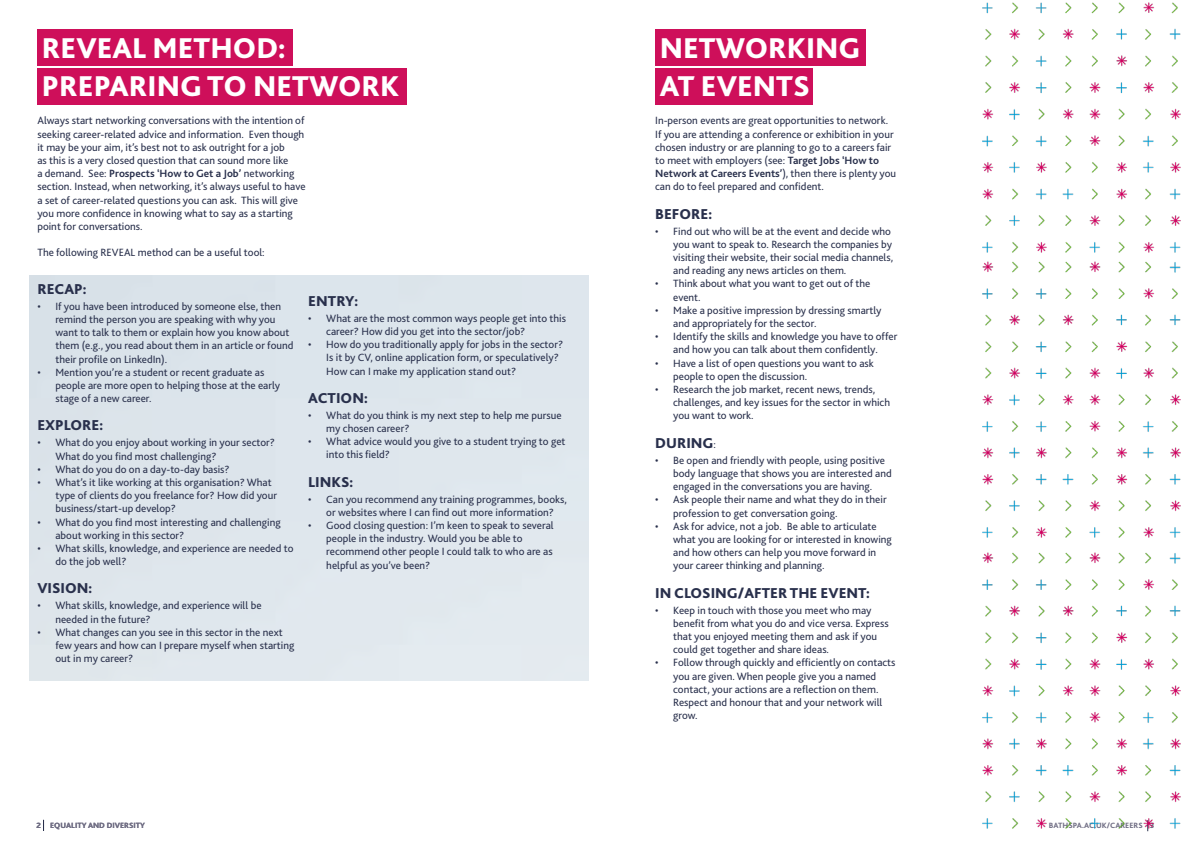
<style>
.page{position:relative;width:1191px;height:842px;background:#fff}
.page>*{position:absolute;margin:0;border:0;box-sizing:border-box;transform-origin:0 0}
.Secondary_Header{font:800 30px/38px "Bliss 2";color:#fff}
.t1{font:800 15px "Bliss 2";color:#29304c}
.t2{font:11px/13.2px "Bliss 2";color:#29304c}
.t3{font:800 8px "Bliss 2";color:#706e84}
.t4{font:800 8px "Bliss 2";color:#706e84}
.s1{font-weight:700}
.s2{font-weight:400;font-size:11px}
.s3{font-style:inherit}
</style>
<div class="page">
<div style="left:37px;top:30px;width:256px;height:36px;background:#ce0f5a"></div>
<div style="left:655px;top:30px;width:211px;height:36px;background:#ce0f5a"></div>
<div style="left:655px;top:68px;width:158px;height:36px;background:#ce0f5a"></div>
<div style="left:37px;top:68px;width:369px;height:36px;background:#ce0f5a"></div>
<img style="left:982px;top:552px;width:199px;height:280px">
<img style="left:982px;top:265px;width:199px;height:273px">
<img style="left:982px;top:2px;width:199px;height:263px">
<h2 class="Secondary_Header" style="left:42px;top:29px;width:359px">REVEAL METHOD:<br>PREPARING TO NETWORK</h2>
<h2 class="Secondary_Header" style="left:659px;top:29px;width:202px">NETWORKING<br>AT EVENTS</h2>
<p class="t2" style="left:37px;top:114px;width:270px">Always start networking conversations with the intention of seeking career-related advice and information. Even though it may be your aim, it’s best not to ask outright for a job<br>as this is a very closed question that can sound more like<br>a demand. See: <span class="s1">Prospects ‘How to Get a Job’</span> networking section. Instead, when networking, it’s always useful to have a set of career-related questions you can ask. This will give you more confidence in knowing what to say as a starting point for conversations.</p>
<p class="t2" style="left:37px;top:246px;width:229px">The following REVEAL method can be a useful tool:</p>
<p class="t1" style="left:37px;top:279px;width:51px">RECAP:</p>
<p class="t2" style="left:55px;top:299px;width:239px;text-indent:-18px">• If you have been introduced by someone else, then remind the person you are speaking with why you want to talk to them or explain how you know about them (e.g., you read about them in an article or found their profile on LinkedIn).</p>
<p class="t2" style="left:55px;top:365px;width:226px;text-indent:-18px">• Mention you’re a student or recent graduate as people are more open to helping those at the early stage of a new career.</p>
<p class="t1" style="left:37px;top:416px;width:67px">EXPLORE:</p>
<p class="t2" style="left:55px;top:436px;width:221px;text-indent:-18px">• What do you enjoy about working in your sector?<br>What do you find most challenging?</p>
<p class="t2" style="left:37px;top:462px;width:194px">• What do you do on a day-to-day basis?</p>
<p class="t2" style="left:55px;top:476px;width:223px;text-indent:-18px">• What’s it like working at this organisation? What type of clients do you freelance for? How did your business/start-up develop?</p>
<p class="t2" style="left:55px;top:515px;width:227px;text-indent:-18px">• What do you find most interesting and challenging about working in this sector?</p>
<p class="t2" style="left:55px;top:542px;width:239px;text-indent:-18px">• What skills, knowledge, and experience are needed to do the job well?</p>
<p class="t1" style="left:37px;top:579px;width:56px">VISION:</p>
<p class="t2" style="left:55px;top:599px;width:208px;text-indent:-18px">• What skills, knowledge, and experience will be needed in the future?</p>
<p class="t2" style="left:55px;top:626px;width:240px;text-indent:-18px">• What changes can you see in this sector in the next few years and how can I prepare myself when starting out in my career?</p>
<p class="t1" style="left:308px;top:291px;width:51px">ENTRY:</p>
<p class="t2" style="left:326px;top:311px;width:241px;text-indent:-18px">• What are the most common ways people get into this career? How did you get into the sector/job?</p>
<p class="t2" style="left:326px;top:338px;width:238px;text-indent:-18px">• How do you traditionally apply for jobs in the sector?<br>Is it by CV, online application form, or speculatively?<br>How can I make my application stand out?</p>
<p class="t1" style="left:308px;top:388px;width:61px">ACTION:</p>
<p class="t2" style="left:326px;top:408px;width:237px;text-indent:-18px">• What do you think is my next step to help me pursue my chosen career?</p>
<p class="t2" style="left:326px;top:435px;width:241px;text-indent:-18px">• What advice would you give to a student trying to get into this field?</p>
<p class="t1" style="left:308px;top:472px;width:47px">LINKS:</p>
<p class="t2" style="left:308px;top:492px;width:260px;text-align:center">• Can you recommend any training programmes, books, or websites where I can find out more information?</p>
<p class="t2" style="left:326px;top:519px;width:229px;text-indent:-18px">• Good closing question: I’m keen to speak to several people in the industry. Would you be able to recommend other people I could talk to who are as helpful as you’ve been?</p>
<p class="t4" style="left:37px;top:820px;width:6px">2</p>
<p class="t3" style="left:50px;top:820px;width:96px">EQUALITY AND DIVERSITY</p>
<p class="t2" style="left:655px;top:114px;width:242px">In-person events are great opportunities to network.<br>If you are attending a conference or exhibition in your chosen industry or are planning to go to a careers fair to meet with employers (see: <span class="s1">Target Jobs ‘How to Network at Careers Events’</span>), then there is plenty you can do to feel prepared and confident.</p>
<p class="t1" style="left:655px;top:204px;width:58px">BEFORE:</p>
<p class="t2" style="left:673px;top:224px;width:221px;text-indent:-18px">• Find out who will be at the event and decide who you want to speak to. Research the companies by visiting their website, their social media channels, and reading any news articles on them.</p>
<p class="t2" style="left:673px;top:277px;width:199px;text-indent:-18px">• Think about what you want to get out of the event.</p>
<p class="t2" style="left:673px;top:304px;width:210px;text-indent:-18px">• Make a positive impression by dressing smartly and appropriately for the sector.</p>
<p class="t2" style="left:655px;top:330px;width:244px;text-align:center">• Identify the skills and knowledge you have to offer and how you can talk about them confidently.</p>
<p class="t2" style="left:673px;top:356px;width:202px;text-indent:-18px">• Have a list of open questions you want to ask people to open the discussion.</p>
<p class="t2" style="left:673px;top:383px;width:218px;text-indent:-18px">• Research the job market, recent news, trends, challenges, and key issues for the sector in which you want to work.</p>
<p class="t1" style="left:655px;top:433px;width:62px">DURING<span class="s2">:</span></p>
<p class="t2" style="left:673px;top:453px;width:220px;text-indent:-18px">• Be open and friendly with people, using positive body language that shows you are interested and engaged in the conversations you are having.</p>
<p class="t2" style="left:673px;top:493px;width:215px;text-indent:-18px">• Ask people their name and what they do in their profession to get conversation going.</p>
<p class="t2" style="left:673px;top:519px;width:220px;text-indent:-18px">• Ask for advice, not a job. Be able to articulate what you are looking for or interested in knowing and how others can help you move forward in your career thinking and planning.</p>
<p class="t1" style="left:655px;top:583px;width:216px">IN CLOSING/AFTER THE EVENT:</p>
<p class="t2" style="left:673px;top:603px;width:217px;text-indent:-18px">• Keep in touch with those you meet who may benefit from what you do and vice versa. Express that you enjoyed meeting them and ask if you could get together and share ideas.</p>
<p class="t2" style="left:673px;top:656px;width:224px;text-indent:-18px">• Follow through quickly and efficiently on contacts you are given. When people give you a named contact, your actions are a reflection on them.<br>Respect and honour that and your network will grow.</p>
<p class="t3" style="left:1048px;top:820px;width:107px">BATHSPA.AC.UK/CAREERS <span class="s3">3</span></p>
</div>
